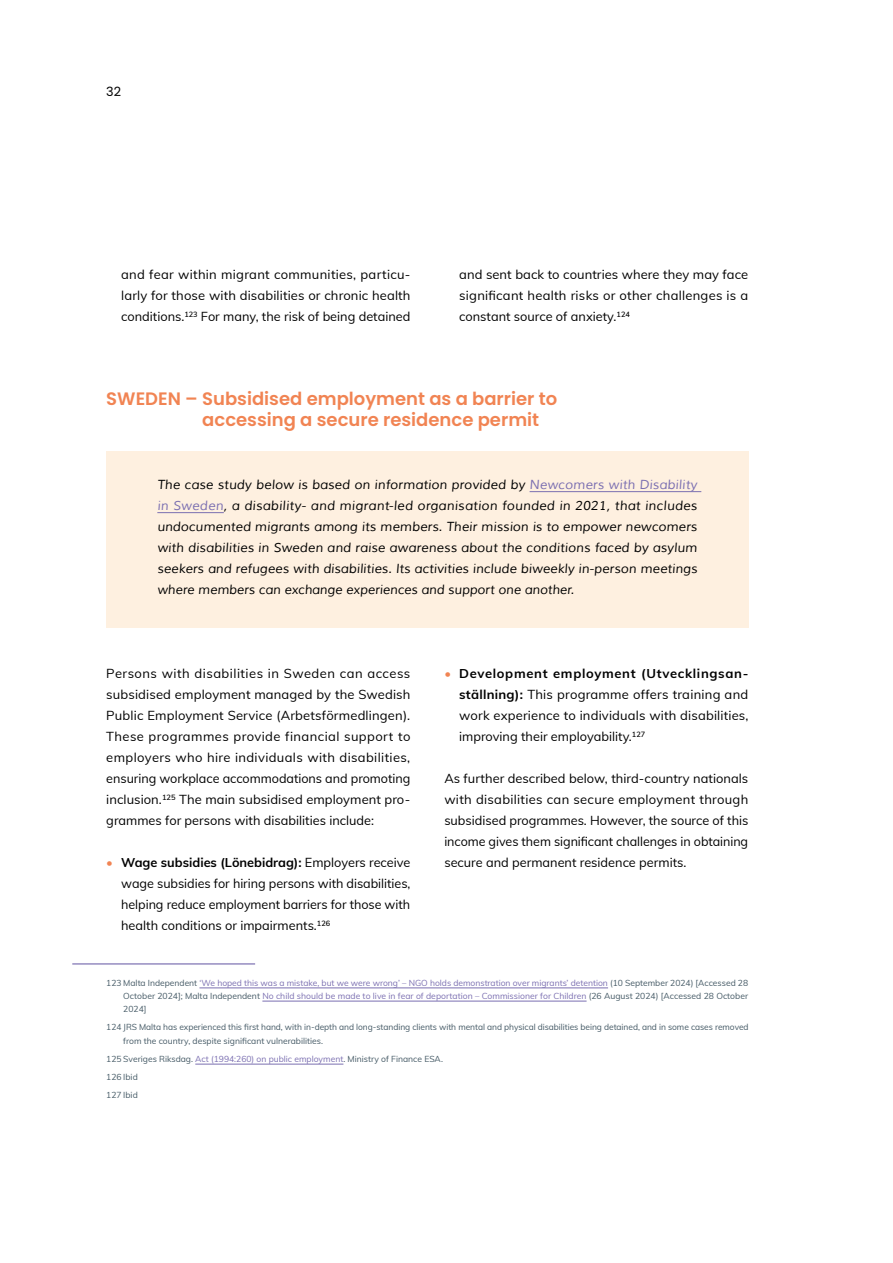
<style>
.page{position:relative;width:893px;height:1263px;background:#fff}
.page>*{position:absolute;margin:0;border:0;box-sizing:border-box;transform-origin:0 0}
.t1{font:600 18px/21px "Poppins";color:#f18453}
.t2{font:12.75px/21px "Muli";color:#000;text-align:justify}
.t3{font:italic 12.75px/21px "Muli";color:#000;text-align:justify}
.t4{font:12.75px "Poppins";color:#000}
.t5{font:8.55px/18.3px "Muli";letter-spacing:-.005em;color:#445965}
.t6{font:8.55px/13.2px "Muli";color:#7b6fb1;text-align:justify}
.s1{color:#7b6fb1}
.s2{font-weight:700;color:#f18453}
.s3{font-weight:700}
.s4{color:#445965}
</style>
<div class="page">
<hr style="left:72px;top:963px;width:183px;height:1px;background:#7b6fb1">
<hr style="left:199px;top:988px;width:409px;height:1px;background:#7b6fb1">
<hr style="left:262px;top:1001px;width:325px;height:1px;background:#7b6fb1">
<hr style="left:195px;top:1064px;width:148px;height:1px;background:#7b6fb1">
<div style="left:106px;top:452px;width:642px;height:176px;background:#fef0e0"></div>
<hr style="left:530px;top:491px;width:171px;height:1px;background:#7b6fb1">
<hr style="left:157px;top:512px;width:67px;height:1px;background:#7b6fb1">
<p class="t4" style="left:106px;top:84px;width:16px">32</p>
<p class="t2" style="left:121px;top:264px;width:291px">and fear within migrant communities, particu&shy;larly for those with disabilities or chronic health conditions.<sup>123</sup> For many, the risk of being detained</p>
<p class="t2" style="left:459px;top:264px;width:291px">and sent back to countries where they may face significant health risks or other challenges is a constant source of anxiety.<sup>124</sup></p>
<h1 class="t1" style="left:202px;top:389px;width:356px;text-indent:-96px">SWEDEN – Subsidised employment as a barrier to accessing a secure residence permit</h1>
<p class="t3" style="left:157px;top:475px;width:542px">The case study below is based on information provided by <span class="s1">Newcomers with Disability in Sweden</span>, a disability- and migrant-led organisation founded in 2021, that includes undocumented migrants among its members. Their mission is to empower newcomers with disabilities in Sweden and raise awareness about the conditions faced by asylum seekers and refugees with disabilities. Its activities include biweekly in-person meetings where members can exchange experiences and support one another.</p>
<p class="t2" style="left:106px;top:663px;width:306px">Persons with disabilities in Sweden can access subsidised employment managed by the Swedish Public Employment Service (Arbetsförmedlingen).<br>These programmes provide financial support to employers who hire individuals with disabilities, ensuring workplace accommodations and promoting inclusion.<sup>125</sup> The main subsidised employment pro&shy;grammes for persons with disabilities include:</p>
<p class="t2" style="left:121px;top:852px;width:291px;text-indent:-15px"><span class="s2">•</span> <span class="s3">Wage subsidies (Lönebidrag):</span> Employers receive wage subsidies for hiring persons with disabilities, helping reduce employment barriers for those with health conditions or impairments.<sup>126</sup></p>
<p class="t2" style="left:459px;top:663px;width:291px;text-indent:-15px"><span class="s2">•</span> <span class="s3">Development employment (Utvecklingsan&shy;ställning):</span> This programme offers training and work experience to individuals with disabilities, improving their employability.<sup>127</sup></p>
<p class="t2" style="left:444px;top:768px;width:306px">As further described below, third-country nationals with disabilities can secure employment through subsidised programmes. However, the source of this income gives them significant challenges in obtaining secure and permanent residence permits.</p>
<p class="t6" style="left:123px;top:975px;width:626px;text-indent:-17px"><span class="s4">123 Malta Independent</span> ‘We hoped this was a mistake, but we were wrong’ – NGO holds demonstration over migrants’ detention <span class="s4">(10 September 2024) [Accessed 28<br>October 2024]; Malta Independent</span> No child should be made to live in fear of deportation – Commissioner for Children <span class="s4">(26 August 2024) [Accessed 28 October 2024]</span></p>
<p class="t5" style="left:123px;top:1020px;width:627px;line-height:13.2px;text-indent:-17px">124 JRS Malta has experienced this first hand, with in-depth and long-standing clients with mental and physical disabilities being detained, and in some cases removed from the country, despite significant vulnerabilities.</p>
<p class="t5" style="left:106px;top:1049px;width:338px">125 Sveriges Riksdag. <span class="s1">Act (1994:260) on public employment</span>. Ministry of Finance ESA.<br>126 Ibid<br>127 Ibid</p>
</div>
